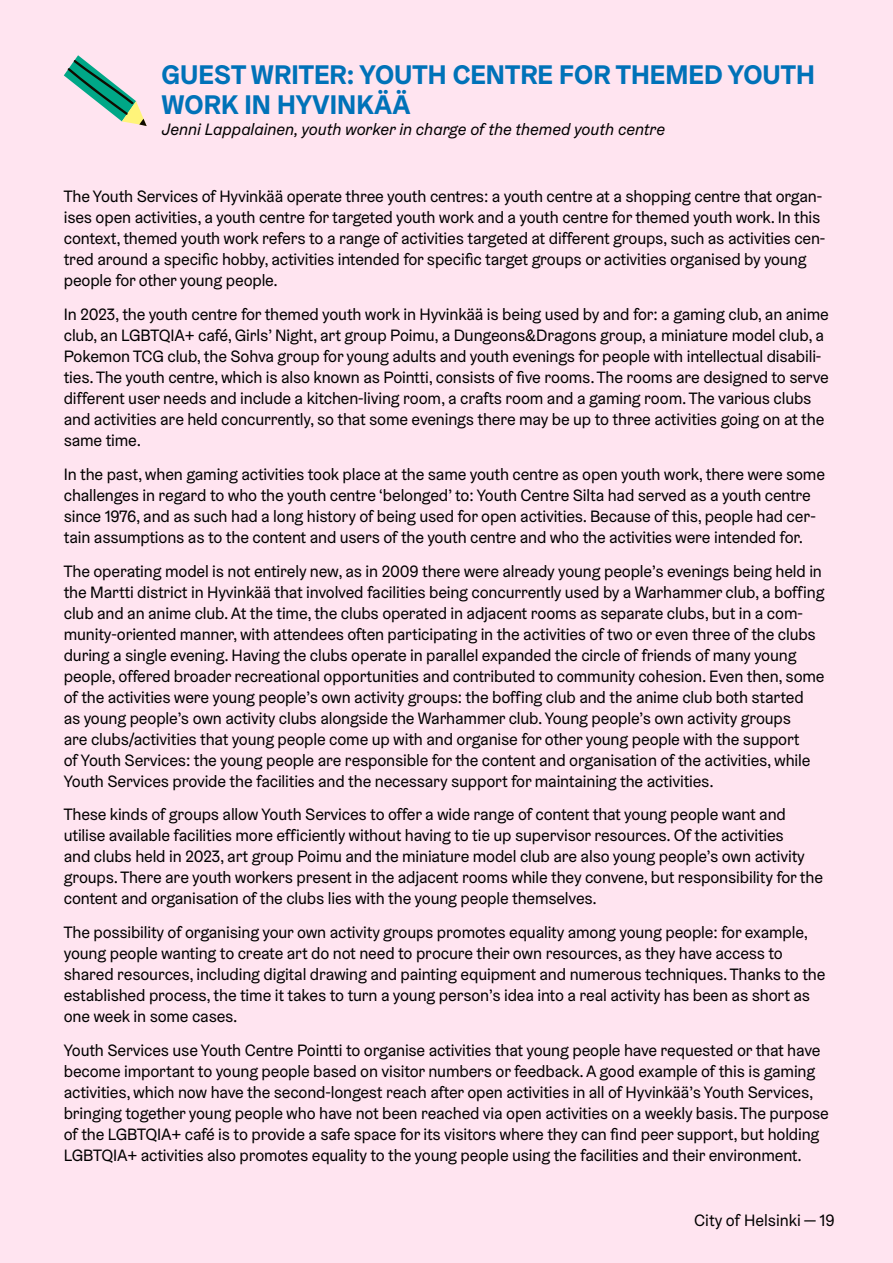
<style>
.page{position:relative;width:893px;height:1263px;background:#ffe4f0}
.page>*{position:absolute;margin:0;border:0;box-sizing:border-box;transform-origin:0 0}
.Alaotsikko{font:700 27px/30px "Helsinki Grotesk";color:#0072b8}
.Leipis_Helsinki_Grts{font:16.5px/21px "Helsinki Grotesk";letter-spacing:-.01em;color:#000}
.Leipis_Helsinki_Grts-2{font:italic 16.5px "Helsinki Grotesk";color:#000}
</style>
<div class="page">
<svg style="left:64px;top:55px;width:83px;height:71px"></svg>
<p class="Alaotsikko" style="left:162px;top:59px;width:655px">GUEST WRITER: YOUTH CENTRE FOR THEMED YOUTH<br>WORK IN HYVINKÄÄ</p>
<p class="Leipis_Helsinki_Grts-2" style="left:162px;top:119px;width:505px">Jenni Lappalainen, youth worker in charge of the themed youth centre</p>
<p class="Leipis_Helsinki_Grts" style="left:64px;top:186px;width:763px">The Youth Services of Hyvinkää operate three youth centres: a youth centre at a shopping centre that organ&shy;ises open activities, a youth centre for targeted youth work and a youth centre for themed youth work. In this context, themed youth work refers to a range of activities targeted at different groups, such as activities cen&shy;tred around a specific hobby, activities intended for specific target groups or activities organised by young people for other young people.</p>
<p class="Leipis_Helsinki_Grts" style="left:64px;top:303px;width:766px">In 2023, the youth centre for themed youth work in Hyvinkää is being used by and for: a gaming club, an anime club, an LGBTQIA+ café, Girls’ Night, art group Poimu, a Dungeons&amp;Dragons group, a miniature model club, a Pokemon TCG club, the Sohva group for young adults and youth evenings for people with intellectual disabili&shy;ties. The youth centre, which is also known as Pointti, consists of five rooms. The rooms are designed to serve different user needs and include a kitchen-living room, a crafts room and a gaming room. The various clubs and activities are held concurrently, so that some evenings there may be up to three activities going on at the same time.</p>
<p class="Leipis_Helsinki_Grts" style="left:64px;top:463px;width:763px">In the past, when gaming activities took place at the same youth centre as open youth work, there were some challenges in regard to who the youth centre ‘belonged’ to: Youth Centre Silta had served as a youth centre since 1976, and as such had a long history of being used for open activities. Because of this, people had cer&shy;tain assumptions as to the content and users of the youth centre and who the activities were intended for.</p>
<p class="Leipis_Helsinki_Grts" style="left:64px;top:560px;width:762px">The operating model is not entirely new, as in 2009 there were already young people’s evenings being held in the Martti district in Hyvinkää that involved facilities being concurrently used by a Warhammer club, a boffing club and an anime club. At the time, the clubs operated in adjacent rooms as separate clubs, but in a com&shy;munity-oriented manner, with attendees often participating in the activities of two or even three of the clubs during a single evening. Having the clubs operate in parallel expanded the circle of friends of many young people, offered broader recreational opportunities and contributed to community cohesion. Even then, some of the activities were young people’s own activity groups: the boffing club and the anime club both started as young people’s own activity clubs alongside the Warhammer club. Young people’s own activity groups<br>are clubs/activities that young people come up with and organise for other young people with the support<br>of Youth Services: the young people are responsible for the content and organisation of the activities, while Youth Services provide the facilities and the necessary support for maintaining the activities.</p>
<p class="Leipis_Helsinki_Grts" style="left:64px;top:804px;width:761px">These kinds of groups allow Youth Services to offer a wide range of content that young people want and utilise available facilities more efficiently without having to tie up supervisor resources. Of the activities<br>and clubs held in 2023, art group Poimu and the miniature model club are also young people’s own activity groups. There are youth workers present in the adjacent rooms while they convene, but responsibility for the content and organisation of the clubs lies with the young people themselves.</p>
<p class="Leipis_Helsinki_Grts" style="left:64px;top:922px;width:763px">The possibility of organising your own activity groups promotes equality among young people: for example, young people wanting to create art do not need to procure their own resources, as they have access to shared resources, including digital drawing and painting equipment and numerous techniques. Thanks to the established process, the time it takes to turn a young person’s idea into a real activity has been as short as one week in some cases.</p>
<p class="Leipis_Helsinki_Grts" style="left:64px;top:1039px;width:766px">Youth Services use Youth Centre Pointti to organise activities that young people have requested or that have become important to young people based on visitor numbers or feedback. A good example of this is gaming activities, which now have the second-longest reach after open activities in all of Hyvinkää’s Youth Services, bringing together young people who have not been reached via open activities on a weekly basis. The purpose of the LGBTQIA+ café is to provide a safe space for its visitors where they can find peer support, but holding LGBTQIA+ activities also promotes equality to the young people using the facilities and their environment.</p>
<p class="Leipis_Helsinki_Grts" style="left:694px;top:1209px;width:142px">City of Helsinki — 19</p>
</div>
